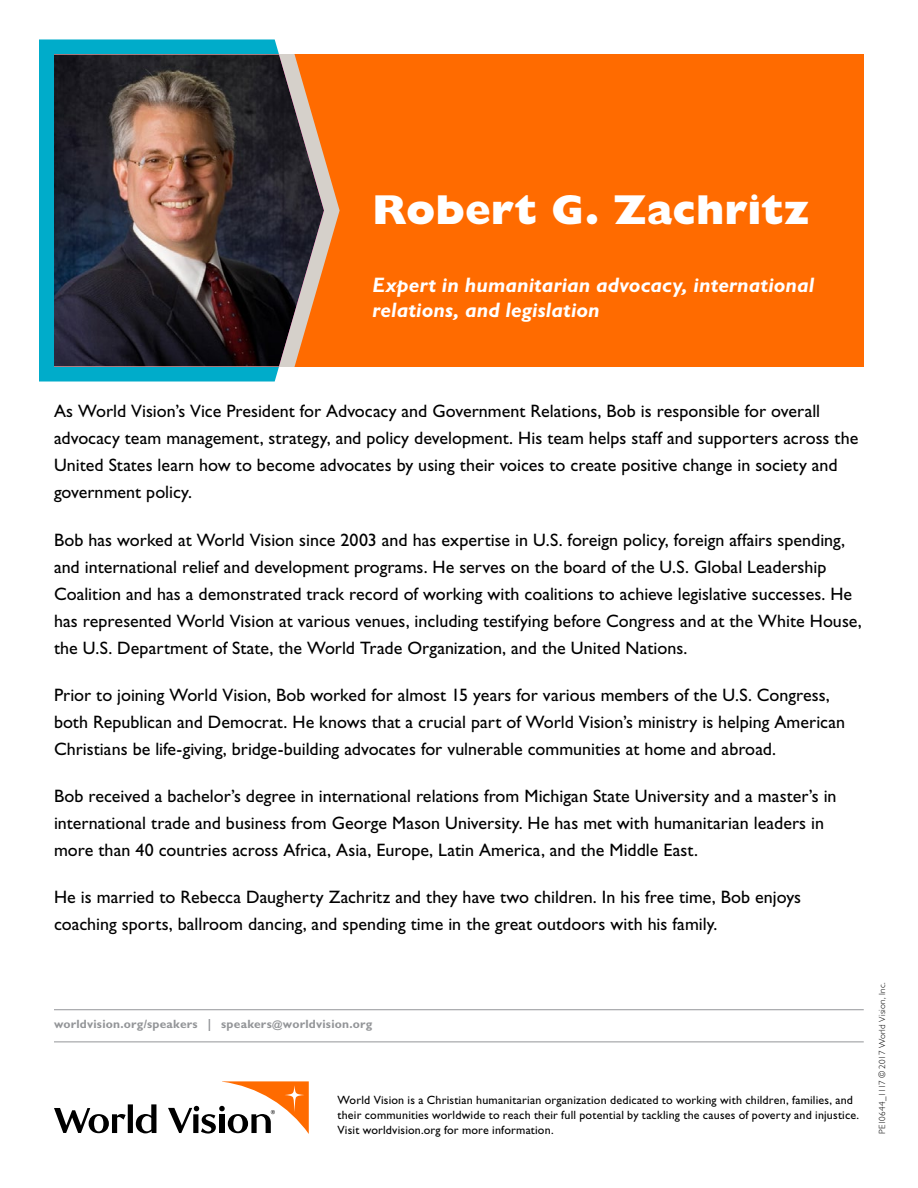
<style>
.page{position:relative;width:918px;height:1188px;background:#fff}
.page>*{position:absolute;margin:0;border:0;box-sizing:border-box;transform-origin:0 0}
.t1{font:800 42px "Gill Sans Std";color:#fff}
.t2{font:italic 700 21px/25.2px "Gill Sans Std";letter-spacing:.005em;color:#fff}
.t3{font:18px/27px "Gill Sans Std";color:#000}
.t4{font:12px/15px "Gill Sans Std";letter-spacing:.015em;color:#000}
.t5{font:700 12px "Gill Sans Std";letter-spacing:.02em;color:#939598}
.t6{font:300 9px "Gill Sans Std";letter-spacing:.025em;color:#000}
.s1{font-size:10.5px}
</style>
<div class="page">
<div style="left:39px;top:39px;width:240px;height:343px;background:#00acca"></div>
<div style="left:54px;top:54px;width:810px;height:313px;background:#ff6b00"></div>
<img style="left:54px;top:54px;width:286px;height:313px">
<svg style="left:54px;top:1081px;width:255px;height:53px"></svg>
<hr style="left:54px;top:1009px;width:810px;height:1px;background:#939598">
<hr style="left:54px;top:1042px;width:810px;height:1px;background:#939598">
<h1 class="t1" style="left:373px;top:186px;width:439px">Robert G. Zachritz</h1>
<p class="t2" style="left:373px;top:272px;width:443px">Expert in humanitarian advocacy, international relations, and legislation</p>
<p class="t3" style="left:54px;top:398px;width:806px">As World Vision’s Vice President for Advocacy and Government Relations, Bob is responsible for overall advocacy team management, strategy, and policy development. His team helps staff and supporters across the United States learn how to become advocates by using their voices to create positive change in society and government policy.</p>
<p class="t3" style="left:54px;top:526px;width:809px">Bob has worked at World Vision since 2003 and has expertise in U.S. foreign policy, foreign affairs spending, and international relief and development programs. He serves on the board of the U.S. Global Leadership Coalition and has a demonstrated track record of working with coalitions to achieve legislative successes. He has represented World Vision at various venues, including testifying before Congress and at the White House, the U.S. Department of State, the World Trade Organization, and the United Nations.</p>
<p class="t3" style="left:54px;top:681px;width:793px">Prior to joining World Vision, Bob worked for almost 15 years for various members of the U.S. Congress, both Republican and Democrat. He knows that a crucial part of World Vision’s ministry is helping American<br>Christians be life-giving, bridge-building advocates for vulnerable communities at home and abroad.</p>
<p class="t3" style="left:54px;top:783px;width:784px">Bob received a bachelor’s degree in international relations from Michigan State University and a master’s in international trade and business from George Mason University. He has met with humanitarian leaders in more than 40 countries across Africa, Asia, Europe, Latin America, and the Middle East.</p>
<p class="t3" style="left:54px;top:884px;width:749px">He is married to Rebecca Daugherty Zachritz and they have two children. In his free time, Bob enjoys coaching sports, ballroom dancing, and spending time in the great outdoors with his family.</p>
<p class="t5" style="left:54px;top:1017px;width:320px">worldvision.org/speakers | speakers<span class="s1">@</span>worldvision.org</p>
<p class="t4" style="left:338px;top:1093px;width:523px">World Vision is a Christian humanitarian organization dedicated to working with children, families, and their communities worldwide to reach their full potential by tackling the causes of poverty and injustice.<br>Visit worldvision.org for more information.</p>
<p class="t6" style="left:877px;top:1134px;width:153px;rotate:-90deg">PE10644_1117 © 2017 World Vision, Inc.</p>
</div>
